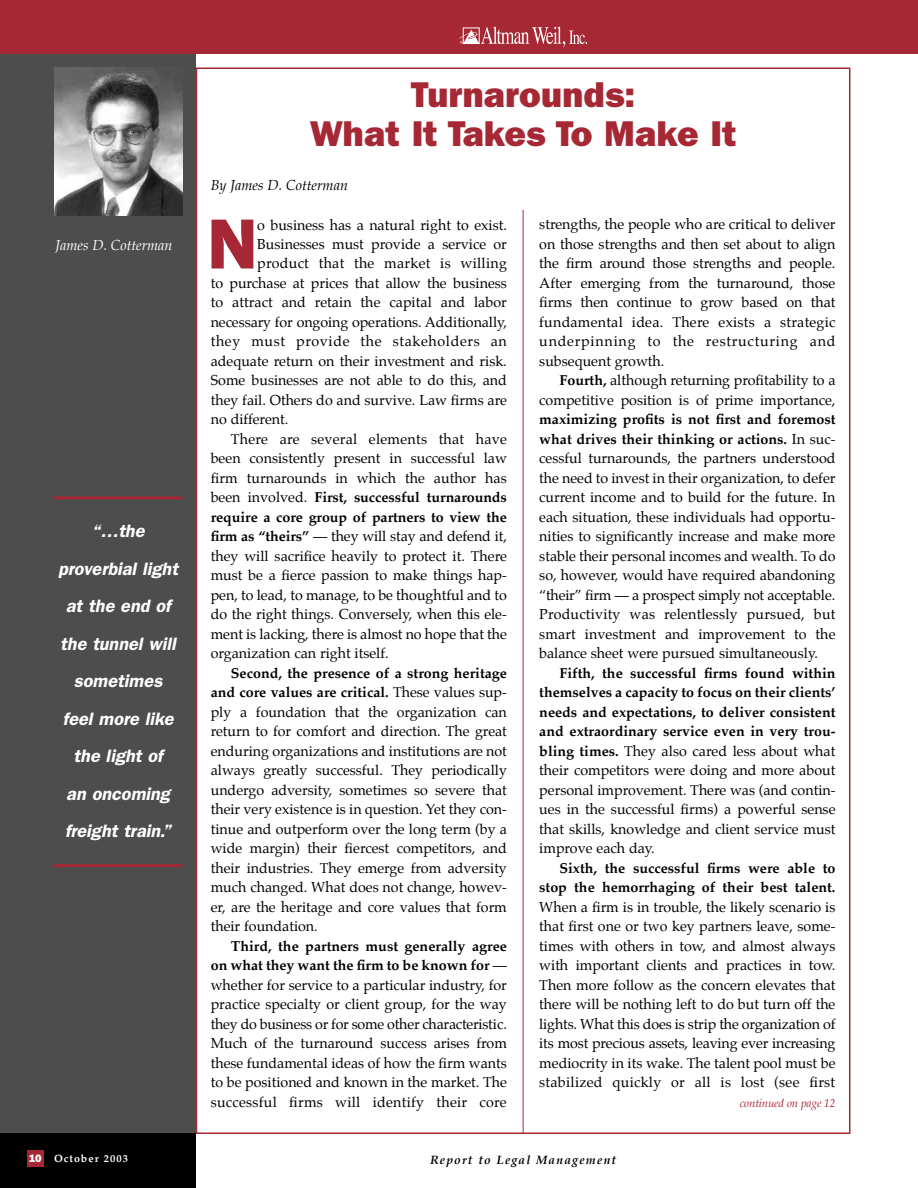
<style>
.page{position:relative;width:918px;height:1188px;background:#fff}
.page>*{position:absolute;margin:0;border:0;box-sizing:border-box;transform-origin:0 0}
.t1{font:800 71.25px "Franklin Gothic";color:#a72835}
.t2{font:800 36px/39px "Franklin Gothic";color:#a72835;text-align:center}
.t3{font:italic 600 18px/37.5px "Franklin Gothic";color:#fff;text-align:center}
.t4{font:14.25px/19.5px "Palatino";color:#000;text-align:justify}
.t5{font:700 14.25px/19.5px "Palatino";color:#000;text-align:right}
.t6{font:14.25px "Palatino";letter-spacing:.02em;color:#000}
.t7{font:14.25px "Palatino";letter-spacing:.045em;color:#000}
.t8{font:italic 14.25px "Palatino";color:#000}
.t9{font:italic 14.25px "Palatino";color:#fff}
.t10{font:italic 700 12px "Palatino";letter-spacing:.1em;color:#000}
.t11{font:italic 11.4px "Palatino";letter-spacing:-.015em;color:#a72835}
.t12{font:700 10.5px "Palatino";letter-spacing:.1em;color:#fff}
.s1{font-family:"Franklin Gothic";font-weight:800;font-size:10.8px}
.s2{font-weight:400}
.s3{font-weight:700}
</style>
<div class="page">
<div style="left:0;top:0;width:196px;height:1188px;background:#4d4d4d"></div>
<div style="left:0;top:1134px;width:196px;height:54px;background:#000"></div>
<div style="left:0;top:0;width:918px;height:54px;background:#a72835"></div>
<svg style="left:459px;top:27px;width:128px;height:20px"></svg>
<div style="left:27px;top:1150px;width:16px;height:16px;background:#a72835"></div>
<hr style="left:523px;top:210px;width:1px;height:924px;background:#a72835">
<hr style="left:54px;top:496px;width:128px;height:3px;background:#a72835">
<hr style="left:54px;top:864px;width:128px;height:3px;background:#a72835">
<img style="left:54px;top:68px;width:128px;height:148px">
<p class="t9" style="left:56px;top:240px;width:119px">James D. Cotterman</p>
<p class="t3" style="left:58px;top:514px;width:125px">“…the proverbial light at the end of the tunnel will sometimes feel more like the light of<br>an oncoming freight train.”</p>
<p class="t12" style="left:29px;top:1154px;width:100px"><span class="s1">10</span> October 2003</p>
<h2 class="t2" style="left:310px;top:78px;width:428px">Turnarounds:<br>What It Takes To Make It</h2>
<p class="t8" style="left:211px;top:180px;width:139px">By James D. Cotterman</p>
<h1 class="t1" style="left:207px;top:220px;width:51px">N</h1>
<p class="t4" style="left:257px;top:217px;width:251px">o business has a natural right to exist.</p>
<p class="t4" style="left:257px;top:236px;width:251px">Businesses must provide a service or</p>
<p class="t6" style="left:257px;top:258px;width:251px">product that the market is willing</p>
<p class="t4" style="left:211px;top:275px;width:298px">to purchase at prices that allow the business</p>
<p class="t4" style="left:211px;top:295px;width:298px">to attract and retain the capital and labor</p>
<p class="t4" style="left:211px;top:314px;width:298px">necessary for ongoing operations. Additionally,</p>
<p class="t7" style="left:211px;top:336px;width:298px">they must provide the stakeholders an</p>
<p class="t4" style="left:211px;top:353px;width:298px">adequate return on their investment and risk.</p>
<p class="t4" style="left:211px;top:373px;width:298px">Some businesses are not able to do this, and</p>
<p class="t4" style="left:211px;top:392px;width:298px">they fail. Others do and survive. Law firms are</p>
<p class="t4" style="left:211px;top:412px;width:79px">no different.</p>
<p class="t6" style="left:231px;top:434px;width:278px">There are several elements that have</p>
<p class="t4" style="left:211px;top:451px;width:298px">been consistently present in successful law</p>
<p class="t4" style="left:211px;top:470px;width:298px">firm turnarounds in which the author has</p>
<p class="t5" style="left:211px;top:490px;width:298px"><span class="s2">been involved.</span> First, successful turnarounds</p>
<p class="t5" style="left:211px;top:509px;width:298px">require a core group of partners to view the</p>
<p class="t4" style="left:211px;top:529px;width:298px"><span class="s3">firm as “theirs”</span> — they will stay and defend it,</p>
<p class="t4" style="left:211px;top:548px;width:298px">they will sacrifice heavily to protect it. There</p>
<p class="t4" style="left:211px;top:568px;width:298px">must be a fierce passion to make things hap-</p>
<p class="t4" style="left:211px;top:587px;width:298px">pen, to lead, to manage, to be thoughtful and to</p>
<p class="t4" style="left:211px;top:607px;width:298px">do the right things. Conversely, when this ele-</p>
<p class="t4" style="left:211px;top:626px;width:298px">ment is lacking, there is almost no hope that the</p>
<p class="t4" style="left:211px;top:646px;width:179px">organization can right itself.</p>
<p class="t4" style="left:211px;top:665px;width:298px;text-indent:20px"><span class="s3">Second, the presence of a strong heritage and core values are critical.</span> These values sup&shy;ply a foundation that the organization can return to for comfort and direction. The great enduring organizations and institutions are not always greatly successful. They periodically undergo adversity, sometimes so severe that their very existence is in question. Yet they con&shy;tinue and outperform over the long term (by a wide margin) their fiercest competitors, and their industries. They emerge from adversity much changed. What does not change, howev&shy;er, are the heritage and core values that form their foundation.</p>
<p class="t4" style="left:211px;top:938px;width:298px;text-indent:20px"><span class="s3">Third, the partners must generally agree on what they want the firm to be known for</span> — whether for service to a particular industry, for practice specialty or client group, for the way they do business or for some other characteristic.<br>Much of the turnaround success arises from these fundamental ideas of how the firm wants to be positioned and known in the market. The successful firms will identify their core</p>
<p class="t4" style="left:539px;top:217px;width:298px">strengths, the people who are critical to deliver on those strengths and then set about to align the firm around those strengths and people.<br>After emerging from the turnaround, those firms then continue to grow based on that fundamental idea. There exists a strategic underpinning to the restructuring and subsequent growth.</p>
<p class="t4" style="left:539px;top:373px;width:298px;text-align:right"><span class="s3">Fourth,</span> although returning profitability to a competitive position is of prime importance,</p>
<p class="t4" style="left:539px;top:412px;width:298px"><span class="s3">maximizing profits is not first and foremost what drives their thinking or actions.</span> In suc&shy;cessful turnarounds, the partners understood the need to invest in their organization, to defer current income and to build for the future. In each situation, these individuals had opportu&shy;nities to significantly increase and make more stable their personal incomes and wealth. To do so, however, would have required abandoning “their” firm — a prospect simply not acceptable.<br>Productivity was relentlessly pursued, but smart investment and improvement to the balance sheet were pursued simultaneously.</p>
<p class="t4" style="left:539px;top:665px;width:298px;text-indent:20px"><span class="s3">Fifth, the successful firms found within themselves a capacity to focus on their clients’ needs and expectations, to deliver consistent and extraordinary service even in very trou&shy;bling times.</span> They also cared less about what their competitors were doing and more about personal improvement. There was (and contin&shy;ues in the successful firms) a powerful sense that skills, knowledge and client service must improve each day.</p>
<p class="t5" style="left:539px;top:860px;width:298px">Sixth, the successful firms were able to stop the hemorrhaging of their best talent.</p>
<p class="t4" style="left:539px;top:899px;width:298px">When a firm is in trouble, the likely scenario is that first one or two key partners leave, some&shy;times with others in tow, and almost always with important clients and practices in tow.<br>Then more follow as the concern elevates that there will be nothing left to do but turn off the lights. What this does is strip the organization of its most precious assets, leaving ever increasing mediocrity in its wake. The talent pool must be stabilized quickly or all is lost (see first</p>
<p class="t11" style="left:740px;top:1099px;width:97px">continued on page 12</p>
<p class="t10" style="left:430px;top:1155px;width:188px">Report to Legal Management</p>
</div>
